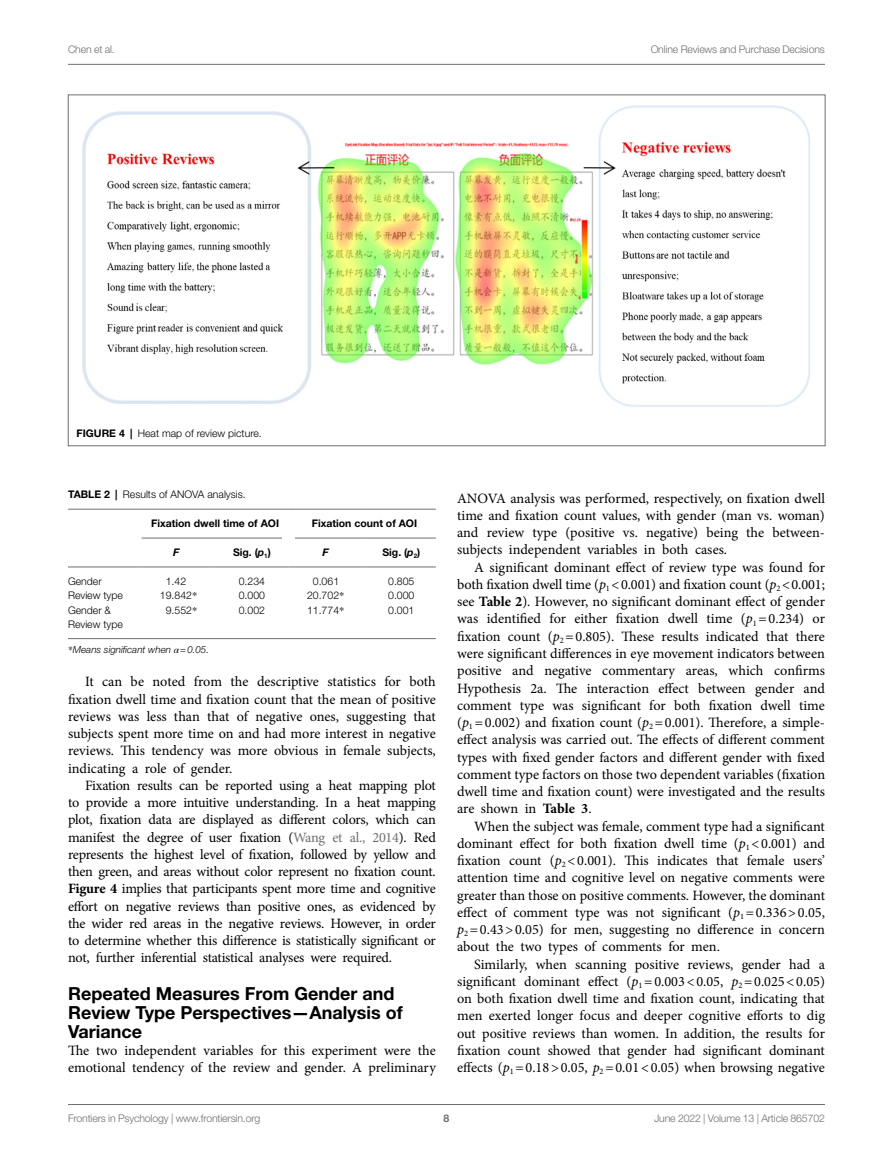
<style>
.page{position:relative;width:893px;height:1170px;background:#fff}
.page>*{position:absolute;margin:0;border:0;box-sizing:border-box;transform-origin:0 0}
.HEAD_2{font:700 18px/18.8px "Helvetica Neue LT Std";color:#000}
.TEXT{font:14.25px/17.2px "Minion Pro";letter-spacing:-.005em;color:#000;text-align:justify}
.TEXT_FLUSH{font:14.25px/17.2px "Minion Pro";color:#000}
.t1{font:300 10.5px "Helvetica Neue LT Std";letter-spacing:-.015em;color:#6d6e71}
.TB_TX{font:300 10.5px/14.2px "Helvetica Neue LT Std";color:#000}
.TB_STH{font:700 10.5px "Helvetica Neue LT Std";color:#000}
.FIG_LEG{font:300 10.5px "Helvetica Neue LT Std";color:#000}
.TT_NO_RULE{font:300 10.5px "Helvetica Neue LT Std";color:#000}
.TB_CH{font:700 10.5px "Helvetica Neue LT Std";color:#000}
.TB_CH-2{font:italic 700 10.5px "Helvetica Neue LT Std";color:#000}
.t2{font:700 10.5px "Helvetica Neue LT Std";color:#6d6e71}
.TFN{font:italic 300 9.75px "Helvetica Neue LT Std";color:#000}
.s1{font-weight:700}
.s2{font-style:italic}
.s3{font-family:"STIX General";font-weight:400}
.s4{font-family:"STIX General";font-weight:400;font-style:normal}
.s5{color:#6d6e71}
</style>
<div class="page">
<hr style="left:68px;top:64px;width:757px;height:1px;background:#6d6e71">
<hr style="left:68px;top:1104px;width:757px;height:1px;background:#6d6e71">
<img style="left:82px;top:105px;width:729px;height:302px">
<hr style="left:68px;top:638px;width:368px;height:1px;background:#6d6e71">
<hr style="left:142px;top:509px;width:73px;height:1px;background:#6d6e71">
<hr style="left:215px;top:509px;width:74px;height:1px;background:#6d6e71">
<hr style="left:289px;top:509px;width:73px;height:1px;background:#6d6e71">
<hr style="left:362px;top:509px;width:74px;height:1px;background:#6d6e71">
<hr style="left:68px;top:509px;width:74px;height:1px;background:#6d6e71">
<hr style="left:68px;top:566px;width:74px;height:1px;background:#6d6e71">
<hr style="left:215px;top:537px;width:74px;height:1px;background:#6d6e71">
<hr style="left:215px;top:566px;width:74px;height:1px;background:#6d6e71">
<hr style="left:289px;top:537px;width:73px;height:1px;background:#6d6e71">
<hr style="left:289px;top:566px;width:73px;height:1px;background:#6d6e71">
<hr style="left:362px;top:537px;width:74px;height:1px;background:#6d6e71">
<hr style="left:362px;top:566px;width:74px;height:1px;background:#6d6e71">
<hr style="left:142px;top:537px;width:73px;height:1px;background:#6d6e71">
<hr style="left:142px;top:566px;width:73px;height:1px;background:#6d6e71">
<div style="left:282px;top:528px;width:12px;height:18px;background:#fff"></div>
<p class="t1" style="left:68px;top:42px;width:48px">Chen et al.</p>
<p class="t1" style="left:651px;top:42px;width:176px">Online Reviews and Purchase Decisions</p>
<p class="FIG_LEG" style="left:77px;top:427px;width:187px"><span class="s1">FIGURE 4 |</span> Heat map of review picture.</p>
<p class="TT_NO_RULE" style="left:68px;top:488px;width:179px"><span class="s1">TABLE 2 |</span> Results of ANOVA analysis.</p>
<p class="TB_STH" style="left:151px;top:517px;width:130px">Fixation dwell time of AOI</p>
<p class="TB_STH" style="left:312px;top:517px;width:107px">Fixation count of AOI</p>
<p class="TB_CH-2" style="left:173px;top:546px;width:8px">F</p>
<p class="TB_CH" style="left:233px;top:546px;width:39px">Sig. (<span class="s2">p</span><sub>1</sub>)</p>
<p class="TB_CH-2" style="left:322px;top:546px;width:8px">F</p>
<p class="TB_CH" style="left:382px;top:546px;width:39px">Sig. (<span class="s2">p</span><sub>2</sub>)</p>
<p class="TB_TX" style="left:68px;top:574px;width:35px">Gender</p>
<p class="TB_TX" style="left:166px;top:574px;width:22px">1.42</p>
<p class="TB_TX" style="left:239px;top:574px;width:28px">0.234</p>
<p class="TB_TX" style="left:313px;top:574px;width:28px">0.061</p>
<p class="TB_TX" style="left:388px;top:574px;width:28px">0.805</p>
<p class="TB_TX" style="left:68px;top:588px;width:56px">Review type</p>
<p class="TB_TX" style="left:160px;top:588px;width:39px">19.842<span class="s3">*</span></p>
<p class="TB_TX" style="left:239px;top:588px;width:28px">0.000</p>
<p class="TB_TX" style="left:307px;top:588px;width:39px">20.702<span class="s3">*</span></p>
<p class="TB_TX" style="left:388px;top:588px;width:28px">0.000</p>
<p class="TB_TX" style="left:68px;top:602px;width:56px">Gender &amp;<br>Review type</p>
<p class="TB_TX" style="left:166px;top:602px;width:33px">9.552<span class="s3">*</span></p>
<p class="TB_TX" style="left:239px;top:602px;width:28px">0.002</p>
<p class="TB_TX" style="left:307px;top:602px;width:39px">11.774<span class="s3">*</span></p>
<p class="TB_TX" style="left:388px;top:602px;width:28px">0.001</p>
<p class="TFN" style="left:68px;top:644px;width:142px"><span class="s4">*</span>Means significant when <span class="s3">α</span>=0.05.</p>
<p class="TEXT" style="left:68px;top:673px;width:369px;text-indent:17px">It can be noted from the descriptive statistics for both fixation dwell time and fixation count that the mean of positive reviews was less than that of negative ones, suggesting that subjects spent more time on and had more interest in negative reviews. This tendency was more obvious in female subjects, indicating a role of gender.</p>
<p class="TEXT" style="left:68px;top:776px;width:369px;text-indent:17px">Fixation results can be reported using a heat mapping plot to provide a more intuitive understanding. In a heat mapping plot, fixation data are displayed as different colors, which can manifest the degree of user fixation (<span class="s5">Wang et al., 2014</span>). Red represents the highest level of fixation, followed by yellow and then green, and areas without color represent no fixation count.<br><span class="s1">Figure 4</span> implies that participants spent more time and cognitive effort on negative reviews than positive ones, as evidenced by the wider red areas in the negative reviews. However, in order to determine whether this difference is statistically significant or not, further inferential statistical analyses were required.</p>
<p class="HEAD_2" style="left:68px;top:983px;width:336px">Repeated Measures From Gender and<br>Review Type Perspectives—Analysis of<br>Variance</p>
<p class="TEXT_FLUSH" style="left:68px;top:1041px;width:369px">The two independent variables for this experiment were the emotional tendency of the review and gender. A preliminary</p>
<p class="TEXT_FLUSH" style="left:457px;top:489px;width:369px;text-align:justify">ANOVA analysis was performed, respectively, on fixation dwell time and fixation count values, with gender (man vs. woman) and review type (positive vs. negative) being the between&shy;subjects independent variables in both cases.</p>
<p class="TEXT" style="left:457px;top:558px;width:369px;text-indent:17px">A significant dominant effect of review type was found for both fixation dwell time (<span class="s2">p</span><sub>1</sub> &lt;0.001) and fixation count (<span class="s2">p</span><sub>2</sub> &lt;0.001; see <span class="s1">Table 2</span>). However, no significant dominant effect of gender was identified for either fixation dwell time (<span class="s2">p</span><sub>1</sub> =0.234) or fixation count (<span class="s2">p</span><sub>2</sub> =0.805). These results indicated that there were significant differences in eye movement indicators between positive and negative commentary areas, which confirms Hypothesis 2a. The interaction effect between gender and comment type was significant for both fixation dwell time (<span class="s2">p</span><sub>1</sub> =0.002) and fixation count (<span class="s2">p</span><sub>2</sub> =0.001). Therefore, a simple&shy;effect analysis was carried out. The effects of different comment types with fixed gender factors and different gender with fixed comment type factors on those two dependent variables (fixation dwell time and fixation count) were investigated and the results are shown in <span class="s1">Table 3</span>.</p>
<p class="TEXT" style="left:457px;top:817px;width:369px;text-indent:17px">When the subject was female, comment type had a significant dominant effect for both fixation dwell time (<span class="s2">p</span><sub>1</sub> &lt;0.001) and fixation count (<span class="s2">p</span><sub>2</sub> &lt;0.001). This indicates that female users’ attention time and cognitive level on negative comments were greater than those on positive comments. However, the dominant effect of comment type was not significant (<span class="s2">p</span><sub>1</sub> =0.336&gt;0.05, <span class="s2">p</span><sub>2</sub> =0.43&gt;0.05) for men, suggesting no difference in concern about the two types of comments for men.</p>
<p class="TEXT" style="left:457px;top:955px;width:369px;text-indent:17px">Similarly, when scanning positive reviews, gender had a significant dominant effect (<span class="s2">p</span><sub>1</sub> =0.003&lt;0.05, <span class="s2">p</span><sub>2</sub> =0.025&lt;0.05) on both fixation dwell time and fixation count, indicating that men exerted longer focus and deeper cognitive efforts to dig out positive reviews than women. In addition, the results for fixation count showed that gender had significant dominant effects (<span class="s2">p</span><sub>1</sub> =0.18&gt;0.05, <span class="s2">p</span><sub>2</sub> =0.01&lt;0.05) when browsing negative</p>
<p class="t1" style="left:68px;top:1111px;width:194px">Frontiers in Psychology | www.frontiersin.org</p>
<p class="t2" style="left:444px;top:1111px;width:7px">8</p>
<p class="t1" style="left:654px;top:1111px;width:172px">June 2022 | Volume 13 | Article 865702</p>
</div>
